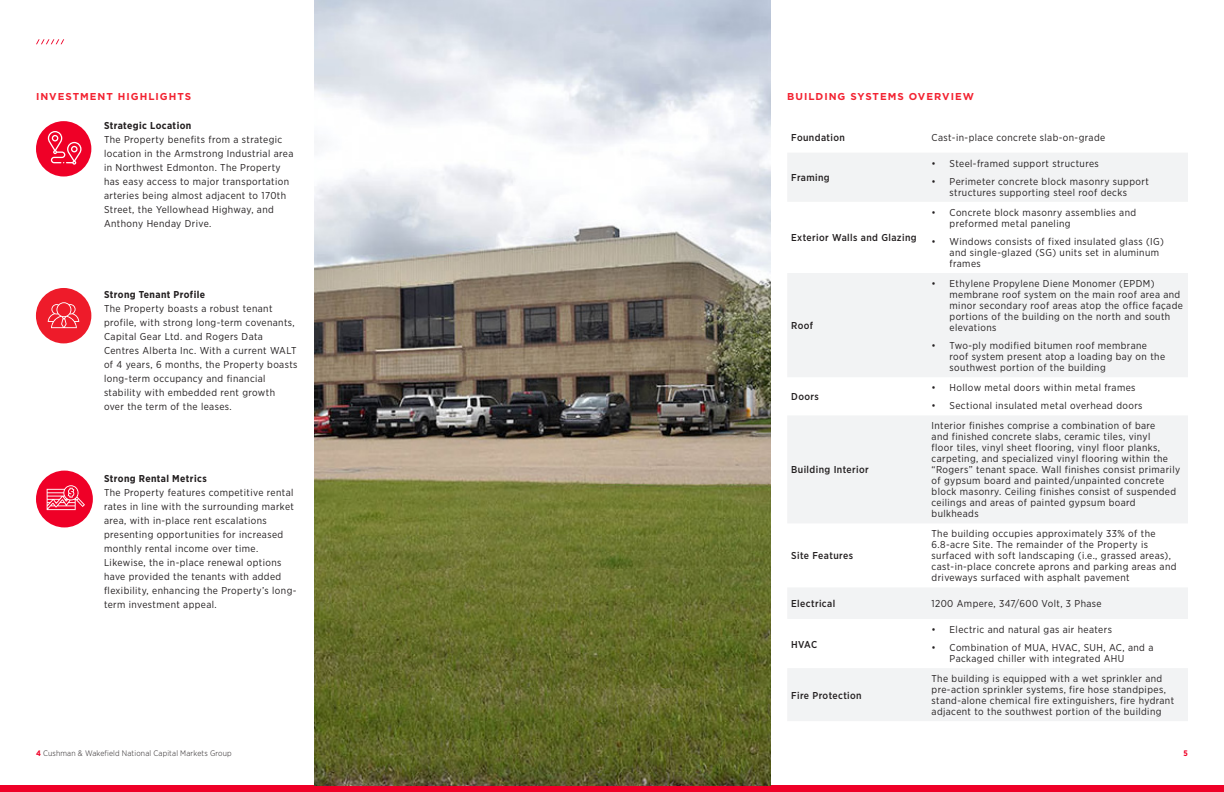
<style>
.page{position:relative;width:1224px;height:792px;background:#fff}
.page>*{position:absolute;margin:0;border:0;box-sizing:border-box;transform-origin:0 0}
.Body_Narrow{font:10px/11px "Gotham Narrow";letter-spacing:.04em;color:#231f20}
.Body_Narrow-2{font:500 10px "Gotham Narrow";letter-spacing:.04em;color:#231f20}
.Sub_Heading_Bold_Red{font:700 10px "Gotham";letter-spacing:.1em;color:#f32231}
.t1{font:300 8px "Gotham Narrow";letter-spacing:.02em;color:#231f20}
.t2{font:700 8px "Gotham Narrow";color:#ef0027}
.s1{font-weight:700}
.s2{font-weight:700;color:#ef0027}
</style>
<div class="page">
<div style="left:0;top:785px;width:1224px;height:7px;background:#ef0027"></div>
<svg style="left:36px;top:39px;width:29px;height:6px"></svg>
<img style="left:315px;top:0;width:455px;height:785px">
<div style="left:36px;top:121px;width:55px;height:56px;background:#ef0027;border-radius:50%"></div>
<svg style="left:48px;top:131px;width:34px;height:34px"></svg>
<div style="left:36px;top:471px;width:57px;height:56px;background:#ef0027;border-radius:50%"></div>
<svg style="left:47px;top:485px;width:38px;height:25px"></svg>
<div style="left:36px;top:288px;width:55px;height:55px;background:#ee1b2a;border-radius:50%"></div>
<svg style="left:48px;top:302px;width:31px;height:26px"></svg>
<svg style="left:788px;top:153px;width:400px;height:568px;fill:#f2f3f4"></svg>
<p class="Sub_Heading_Bold_Red" style="left:36px;top:90px;width:157px">INVESTMENT HIGHLIGHTS</p>
<p class="Sub_Heading_Bold_Red" style="left:787px;top:90px;width:188px">BUILDING SYSTEMS OVERVIEW</p>
<p class="Body_Narrow-2" style="left:791px;top:131px;width:55px">Foundation</p>
<p class="Body_Narrow" style="left:932px;top:132px;width:175px">Cast-in-place concrete slab-on-grade</p>
<p class="Body_Narrow-2" style="left:791px;top:171px;width:40px">Framing</p>
<p class="Body_Narrow" style="left:104px;top:118px;width:191px;line-height:14px"><span class="s1">Strategic Location<br></span>The Property benefits from a strategic location in the Armstrong Industrial area in Northwest Edmonton. The Property has easy access to major transportation arteries being almost adjacent to 170th Street, the Yellowhead Highway, and Anthony Henday Drive.</p>
<p class="Body_Narrow" style="left:932px;top:157px;width:169px">• Steel-framed support structures</p>
<p class="Body_Narrow" style="left:932px;top:176px;width:219px;text-align:center">• Perimeter concrete block masonry support structures supporting steel roof decks</p>
<p class="Body_Narrow" style="left:950px;top:207px;width:188px;text-indent:-18px">• Concrete block masonry assemblies and preformed metal paneling</p>
<p class="Body_Narrow" style="left:950px;top:236px;width:216px;text-indent:-18px">• Windows consists of fixed insulated glass (IG) and single-glazed (SG) units set in aluminum frames</p>
<p class="Body_Narrow-2" style="left:791px;top:232px;width:127px">Exterior Walls and Glazing</p>
<p class="Body_Narrow" style="left:104px;top:288px;width:195px;line-height:14px"><span class="s1">Strong Tenant Profile<br></span>The Property boasts a robust tenant profile, with strong long-term covenants, Capital Gear Ltd. and Rogers Data Centres Alberta Inc. With a current WALT of 4 years, 6 months, the Property boasts long-term occupancy and financial stability with embedded rent growth over the term of the leases.</p>
<p class="Body_Narrow" style="left:104px;top:471px;width:194px;line-height:14px"><span class="s1">Strong Rental Metrics<br></span>The Property features competitive rental rates in line with the surrounding market area, with in-place rent escalations presenting opportunities for increased monthly rental income over time.<br>Likewise, the in-place renewal options have provided the tenants with added flexibility, enhancing the Property’s long&shy;term investment appeal.</p>
<p class="Body_Narrow-2" style="left:791px;top:319px;width:23px">Roof</p>
<p class="Body_Narrow-2" style="left:791px;top:390px;width:29px">Doors</p>
<p class="Body_Narrow-2" style="left:791px;top:464px;width:79px">Building Interior</p>
<p class="Body_Narrow-2" style="left:791px;top:550px;width:63px">Site Features</p>
<p class="Body_Narrow" style="left:950px;top:278px;width:235px;text-indent:-18px">• Ethylene Propylene Diene Monomer (EPDM) membrane roof system on the main roof area and minor secondary roof areas atop the office façade portions of the building on the north and south elevations</p>
<p class="Body_Narrow" style="left:950px;top:340px;width:217px;text-indent:-18px">• Two-ply modified bitumen roof membrane roof system present atop a loading bay on the southwest portion of the building</p>
<p class="Body_Narrow" style="left:932px;top:382px;width:206px">• Hollow metal doors within metal frames</p>
<p class="Body_Narrow" style="left:932px;top:400px;width:212px">• Sectional insulated metal overhead doors</p>
<p class="Body_Narrow" style="left:932px;top:420px;width:250px">Interior finishes comprise a combination of bare<br>and finished concrete slabs, ceramic tiles, vinyl<br>floor tiles, vinyl sheet flooring, vinyl floor planks, carpeting, and specialized vinyl flooring within the “Rogers” tenant space. Wall finishes consist primarily of gypsum board and painted/unpainted concrete block masonry. Ceiling finishes consist of suspended ceilings and areas of painted gypsum board bulkheads</p>
<p class="Body_Narrow" style="left:932px;top:528px;width:246px">The building occupies approximately 33% of the 6.8-acre Site. The remainder of the Property is surfaced with soft landscaping (i.e., grassed areas), cast-in-place concrete aprons and parking areas and driveways surfaced with asphalt pavement</p>
<p class="Body_Narrow-2" style="left:791px;top:597px;width:45px">Electrical</p>
<p class="Body_Narrow" style="left:932px;top:598px;width:172px">1200 Ampere, 347/600 Volt, 3 Phase</p>
<p class="Body_Narrow-2" style="left:791px;top:638px;width:27px">HVAC</p>
<p class="Body_Narrow" style="left:932px;top:624px;width:182px">• Electric and natural gas air heaters</p>
<p class="Body_Narrow" style="left:950px;top:642px;width:205px;text-indent:-18px">• Combination of MUA, HVAC, SUH, AC, and a<br>Packaged chiller with integrated AHU</p>
<p class="Body_Narrow-2" style="left:791px;top:689px;width:72px">Fire Protection</p>
<p class="Body_Narrow" style="left:932px;top:673px;width:244px">The building is equipped with a wet sprinkler and pre-action sprinkler systems, fire hose standpipes, stand-alone chemical fire extinguishers, fire hydrant adjacent to the southwest portion of the building</p>
<p class="t1" style="left:36px;top:748px;width:197px"><span class="s2">4</span> Cushman &amp; Wakefield National Capital Markets Group</p>
<p class="t2" style="left:1184px;top:748px;width:6px">5</p>
</div>
